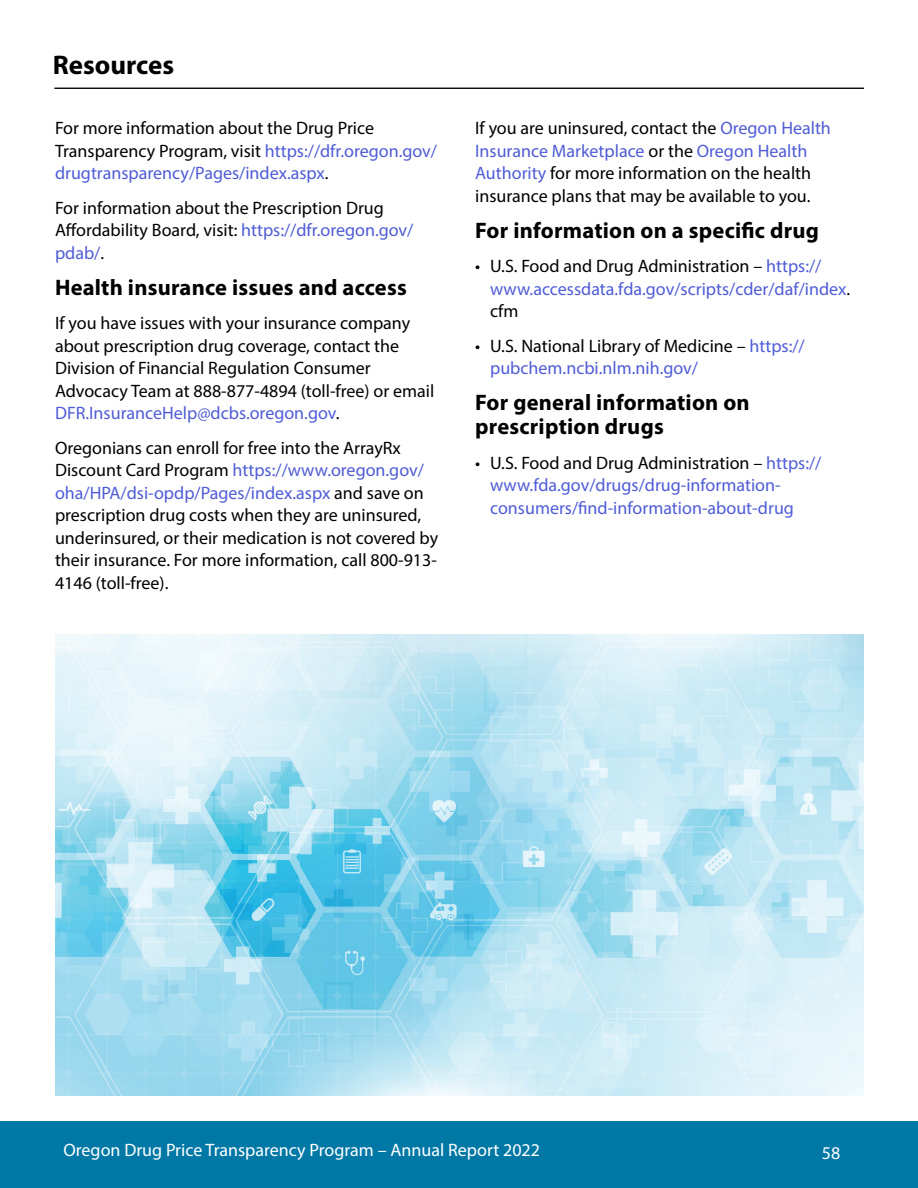
<style>
.page{position:relative;width:918px;height:1188px;background:#fff}
.page>*{position:absolute;margin:0;border:0;box-sizing:border-box;transform-origin:0 0}
.t1{font:700 27px "Myriad Pro";color:#000}
.Sub-Head{font:700 22.5px/24px "Myriad Pro";letter-spacing:.01em;color:#000}
.body{font:18px/22.5px "Myriad Pro";color:#000}
.t2{font:18px/22.5px "Myriad Pro";color:#4f5cd6}
.t3{font:18px "Myriad Pro";color:#fff}
.s1{color:#4f5cd6}
.s2{color:#000}
</style>
<div class="page">
<div style="left:0;top:1121px;width:918px;height:67px;background:#0078a6"></div>
<hr style="left:54px;top:87px;width:810px;height:2px;background:#000">
<img style="left:55px;top:634px;width:809px;height:461px">
<p class="t1" style="left:53px;top:48px;width:123px">Resources</p>
<p class="body" style="left:55px;top:117px;width:384px">For more information about the Drug Price<br>Transparency Program, visit <span class="s1">https://dfr.oregon.gov/ drugtransparency/Pages/index.aspx</span>.</p>
<p class="body" style="left:55px;top:196px;width:360px">For information about the Prescription Drug<br>Affordability Board, visit: <span class="s1">https://dfr.oregon.gov/ pdab/</span>.</p>
<p class="Sub-Head" style="left:55px;top:274px;width:353px">Health insurance issues and access</p>
<p class="body" style="left:55px;top:312px;width:381px">If you have issues with your insurance company about prescription drug coverage, contact the Division of Financial Regulation Consumer Advocacy Team at 888-877-4894 (toll-free) or email <span class="s1">DFR.InsuranceHelp@dcbs.oregon.gov</span>.</p>
<p class="body" style="left:55px;top:436px;width:385px">Oregonians can enroll for free into the ArrayRx Discount Card Program <span class="s1">https://www.oregon.gov/ oha/HPA/dsi-opdp/Pages/index.aspx</span> and save on prescription drug costs when they are uninsured, underinsured, or their medication is not covered by their insurance. For more information, call 800-913- 4146 (toll-free).</p>
<p class="body" style="left:475px;top:117px;width:357px">If you are uninsured, contact the <span class="s1">Oregon Health Insurance Marketplace</span> or the <span class="s1">Oregon Health Authority</span> for more information on the health insurance plans that may be available to you.</p>
<p class="Sub-Head" style="left:475px;top:217px;width:345px">For information on a specific drug</p>
<p class="t2" style="left:490px;top:255px;width:362px;text-indent:-15px"><span class="s2">• U.S. Food and Drug Administration –</span> https:// www.accessdata.fda.gov/scripts/cder/daf/index<span class="s2">. cfm</span></p>
<p class="t2" style="left:490px;top:334px;width:316px;text-indent:-15px"><span class="s2">• U.S. National Library of Medicine –</span> https:// pubchem.ncbi.nlm.nih.gov/</p>
<p class="Sub-Head" style="left:475px;top:390px;width:276px">For general information on prescription drugs</p>
<p class="t2" style="left:490px;top:451px;width:333px;text-indent:-15px"><span class="s2">• U.S. Food and Drug Administration –</span> https:// www.fda.gov/drugs/drug-information&shy;consumers/find-information-about-drug</p>
<p class="t3" style="left:63px;top:1139px;width:478px">Oregon Drug Price Transparency Program – Annual Report 2022</p>
<p class="t3" style="left:822px;top:1142px;width:20px">58</p>
</div>
